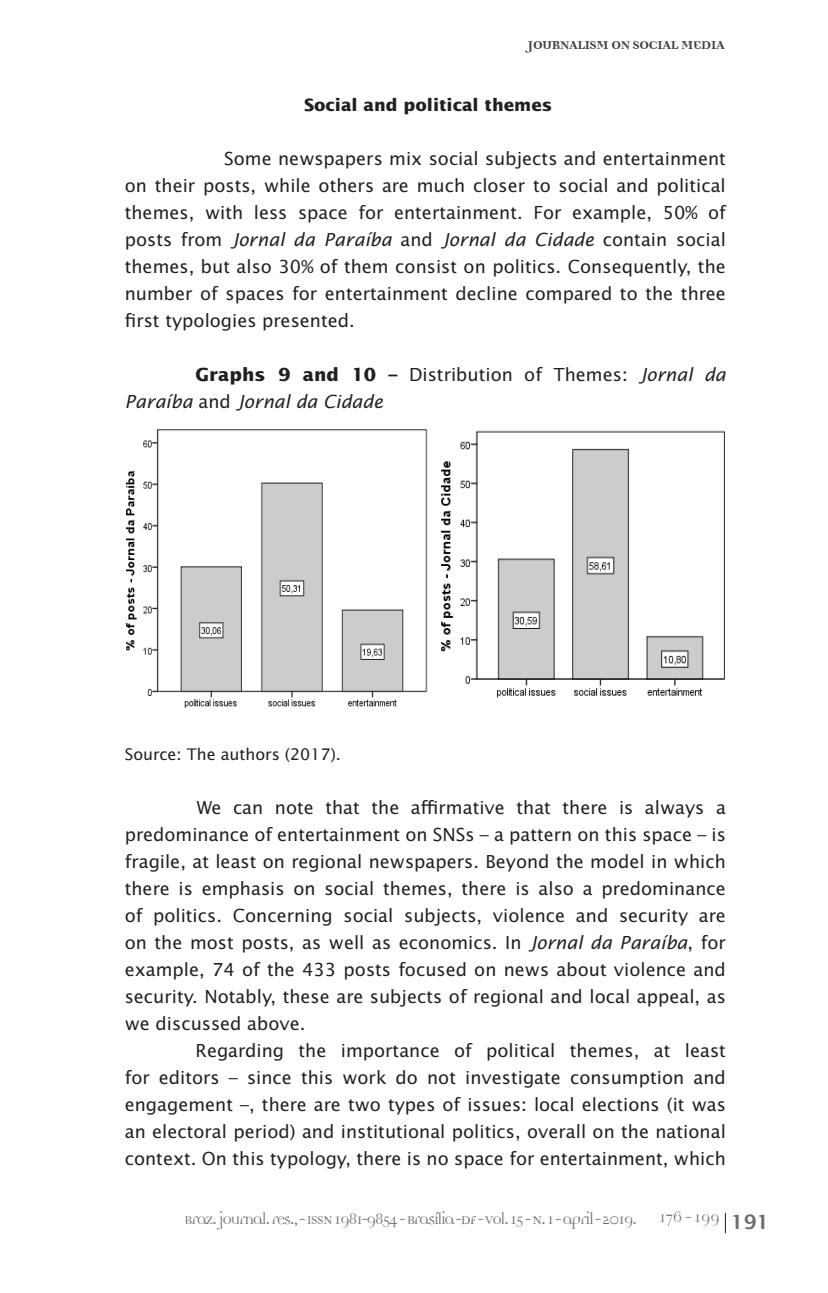
<style>
.page{position:relative;width:828px;height:1293px;background:#fff}
.page>*{position:absolute;margin:0;border:0;box-sizing:border-box;transform-origin:0 0}
.t1{font:600 20px "Lucida Sans";color:#6c6d70}
.t2{font:18px/27px "Lucida Sans";color:#231f20;text-align:justify}
.t3{font:18px "Democratica";letter-spacing:-.08em;color:#6c6d70}
.t4{font:italic 18px/27px "Lucida Sans";color:#231f20}
.t5{font:700 18px "Democratica";letter-spacing:-.05em;color:#3e3e3f}
.t6{font:700 17px "Lucida Sans";color:#231f20}
.t7{font:16px "Lucida Sans";color:#231f20}
.s1{font-style:italic}
.s2{font-weight:700;font-style:normal}
.s3{font-style:normal}
</style>
<div class="page">
<svg style="left:725px;top:1213px;width:1px;height:20px"></svg>
<img style="left:126px;top:429px;width:302px;height:279px">
<img style="left:441px;top:430px;width:284px;height:268px">
<p class="t5" style="left:527px;top:36px;width:199px">JOURNALISM ON SOCIAL MEDIA</p>
<p class="t6" style="left:304px;top:96px;width:250px">Social and political themes</p>
<p class="t2" style="left:125px;top:146px;width:602px;text-indent:99px">Some newspapers mix social subjects and entertainment on their posts, while others are much closer to social and political themes, with less space for entertainment. For example, 50% of posts from <span class="s1">Jornal da Paraíba</span> and <span class="s1">Jornal da Cidade</span> contain social themes, but also 30% of them consist on politics. Consequently, the number of spaces for entertainment decline compared to the three first typologies presented.</p>
<p class="t4" style="left:125px;top:362px;width:602px;text-indent:71px"><span class="s2">Graphs 9 and 10 –</span> <span class="s3">Distribution of Themes:</span> Jornal da<br>Paraíba <span class="s3">and</span> Jornal da Cidade</p>
<p class="t7" style="left:125px;top:744px;width:218px">Source: The authors (2017).</p>
<p class="t2" style="left:125px;top:794px;width:603px;text-indent:72px">We can note that the affirmative that there is always a predominance of entertainment on SNSs – a pattern on this space – is fragile, at least on regional newspapers. Beyond the model in which there is emphasis on social themes, there is also a predominance of politics. Concerning social subjects, violence and security are on the most posts, as well as economics. In <span class="s1">Jornal da Paraíba</span>, for example, 74 of the 433 posts focused on news about violence and security. Notably, these are subjects of regional and local appeal, as we discussed above.</p>
<p class="t2" style="left:125px;top:1037px;width:603px;text-indent:71px">Regarding the importance of political themes, at least for editors – since this work do not investigate consumption and engagement –, there are two types of issues: local elections (it was an electoral period) and institutional politics, overall on the national context. On this typology, there is no space for entertainment, which</p>
<p class="t3" style="left:184px;top:1210px;width:455px">Braz. journal. res., - ISSN 1981-9854 - Brasília -DF - Vol. 15 - N. 1 - april - 2019.</p>
<p class="t1" style="left:731px;top:1210px;width:40px">191</p>
<p class="t3" style="left:659px;top:1209px;width:62px">176 - 199</p>
</div>
